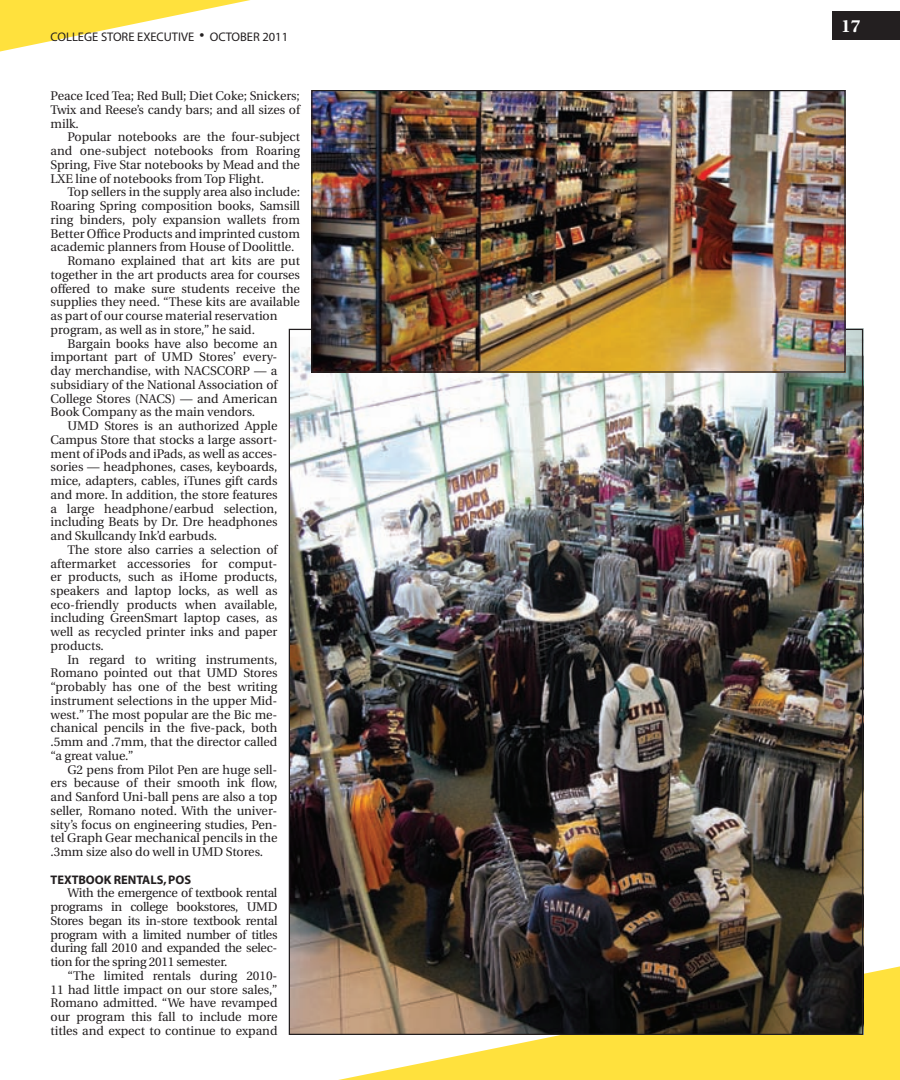
<style>
.page{position:relative;width:900px;height:1080px;background:#fff}
.page>*{position:absolute;margin:0;border:0;box-sizing:border-box;transform-origin:0 0}
.t1{font:700 17.5px "Utopia";color:#fff}
.t2{font:12.5px/13.8px "Utopia";letter-spacing:-.005em;color:#231f20;text-align:justify}
.t3{font:12.5px "Myriad";color:#231f20}
.t4{font:700 12.5px "Myriad";letter-spacing:-.005em;color:#231f20}
.s1{font-size:17.5px}
</style>
<div class="page">
<svg style="left:0;top:0;width:250px;height:52px"></svg>
<svg style="left:338px;top:966px;width:562px;height:114px;fill:#ffe13d"></svg>
<img style="left:291px;top:331px;width:570px;height:702px">
<img style="left:313px;top:92px;width:531px;height:279px">
<div style="left:311px;top:90px;width:535px;height:283px;border:1px solid #231f20"></div>
<div style="left:832px;top:11px;width:68px;height:28px;background:#231f20"></div>
<p class="t3" style="left:51px;top:31px;width:239px">COLLEGE STORE EXECUTIVE <span class="s1">•</span> OCTOBER 2011</p>
<p class="t2" style="left:51px;top:89px;width:251px">Peace Iced Tea; Red Bull; Diet Coke; Snickers; Twix and Reese’s candy bars; and all sizes of milk.</p>
<p class="t2" style="left:51px;top:130px;width:251px;text-indent:17px">Popular notebooks are the four-subject and one-subject notebooks from Roaring Spring, Five Star notebooks by Mead and the LXE line of notebooks from Top Flight.</p>
<p class="t2" style="left:68px;top:185px;width:234px">Top sellers in the supply area also include:</p>
<p class="t2" style="left:51px;top:199px;width:251px">Roaring Spring composition books, Samsill</p>
<p class="t2" style="left:51px;top:213px;width:251px">ring binders, poly expansion wallets from</p>
<p class="t2" style="left:51px;top:227px;width:251px">Better Office Products and imprinted custom</p>
<p class="t2" style="left:51px;top:240px;width:245px">academic planners from House of Doolittle.</p>
<p class="t2" style="left:68px;top:254px;width:234px">Romano explained that art kits are put</p>
<p class="t2" style="left:51px;top:268px;width:251px">together in the art products area for courses</p>
<p class="t2" style="left:51px;top:282px;width:251px">offered to make sure students receive the</p>
<p class="t2" style="left:51px;top:295px;width:251px">supplies they need. “These kits are available</p>
<p class="t2" style="left:51px;top:309px;width:228px">as part of our course material reservation</p>
<p class="t2" style="left:51px;top:323px;width:206px">program, as well as in store,” he said.</p>
<p class="t2" style="left:68px;top:337px;width:211px">Bargain books have also become an</p>
<p class="t2" style="left:51px;top:350px;width:228px">important part of UMD Stores’ every-</p>
<p class="t2" style="left:51px;top:364px;width:228px">day merchandise, with NACSCORP — a</p>
<p class="t2" style="left:51px;top:378px;width:228px">subsidiary of the National Association of</p>
<p class="t2" style="left:51px;top:392px;width:228px">College Stores (NACS) — and American</p>
<p class="t2" style="left:51px;top:405px;width:206px">Book Company as the main vendors.</p>
<p class="t2" style="left:68px;top:419px;width:211px">UMD Stores is an authorized Apple</p>
<p class="t2" style="left:51px;top:433px;width:228px">Campus Store that stocks a large assort-</p>
<p class="t2" style="left:51px;top:447px;width:228px">ment of iPods and iPads, as well as acces-</p>
<p class="t2" style="left:51px;top:460px;width:228px">sories — headphones, cases, keyboards,</p>
<p class="t2" style="left:51px;top:474px;width:228px">mice, adapters, cables, iTunes gift cards</p>
<p class="t2" style="left:51px;top:488px;width:228px">and more. In addition, the store features</p>
<p class="t2" style="left:51px;top:502px;width:228px">a large headphone/earbud selection,</p>
<p class="t2" style="left:51px;top:515px;width:228px">including Beats by Dr. Dre headphones</p>
<p class="t2" style="left:51px;top:529px;width:168px">and Skullcandy Ink’d earbuds.</p>
<p class="t2" style="left:68px;top:543px;width:211px">The store also carries a selection of</p>
<p class="t2" style="left:51px;top:557px;width:228px">aftermarket accessories for comput-</p>
<p class="t2" style="left:51px;top:570px;width:228px">er products, such as iHome products,</p>
<p class="t2" style="left:51px;top:584px;width:228px">speakers and laptop locks, as well as</p>
<p class="t2" style="left:51px;top:598px;width:228px">eco-friendly products when available,</p>
<p class="t2" style="left:51px;top:612px;width:228px">including GreenSmart laptop cases, as</p>
<p class="t2" style="left:51px;top:625px;width:228px">well as recycled printer inks and paper</p>
<p class="t2" style="left:51px;top:639px;width:55px">products.</p>
<p class="t2" style="left:68px;top:653px;width:211px">In regard to writing instruments,</p>
<p class="t2" style="left:51px;top:667px;width:228px">Romano pointed out that UMD Stores</p>
<p class="t2" style="left:51px;top:680px;width:228px">“probably has one of the best writing</p>
<p class="t2" style="left:51px;top:694px;width:228px">instrument selections in the upper Mid-</p>
<p class="t2" style="left:51px;top:708px;width:228px">west.” The most popular are the Bic me-</p>
<p class="t2" style="left:51px;top:722px;width:228px">chanical pencils in the five-pack, both</p>
<p class="t2" style="left:51px;top:735px;width:228px">.5mm and .7mm, that the director called</p>
<p class="t2" style="left:51px;top:749px;width:84px">“a great value.”</p>
<p class="t2" style="left:68px;top:763px;width:211px">G2 pens from Pilot Pen are huge sell-</p>
<p class="t2" style="left:51px;top:777px;width:228px">ers because of their smooth ink flow,</p>
<p class="t2" style="left:51px;top:790px;width:228px">and Sanford Uni-ball pens are also a top</p>
<p class="t2" style="left:51px;top:804px;width:228px">seller, Romano noted. With the univer-</p>
<p class="t2" style="left:51px;top:818px;width:228px">sity’s focus on engineering studies, Pen-</p>
<p class="t2" style="left:51px;top:832px;width:228px">tel Graph Gear mechanical pencils in the</p>
<p class="t2" style="left:51px;top:845px;width:214px">.3mm size also do well in UMD Stores.</p>
<p class="t4" style="left:51px;top:873px;width:142px">TEXTBOOK RENTALS, POS</p>
<p class="t2" style="left:51px;top:887px;width:228px;text-indent:17px">With the emergence of textbook rental programs in college bookstores, UMD Stores began its in-store textbook rental program with a limited number of titles during fall 2010 and expanded the selec&shy;tion for the spring 2011 semester.</p>
<p class="t2" style="left:51px;top:969px;width:228px;text-indent:17px">“The limited rentals during 2010- 11 had little impact on our store sales,” Romano admitted. “We have revamped our program this fall to include more titles and expect to continue to expand</p>
<h1 class="t1" style="left:841px;top:16px;width:21px">17</h1>
</div>
